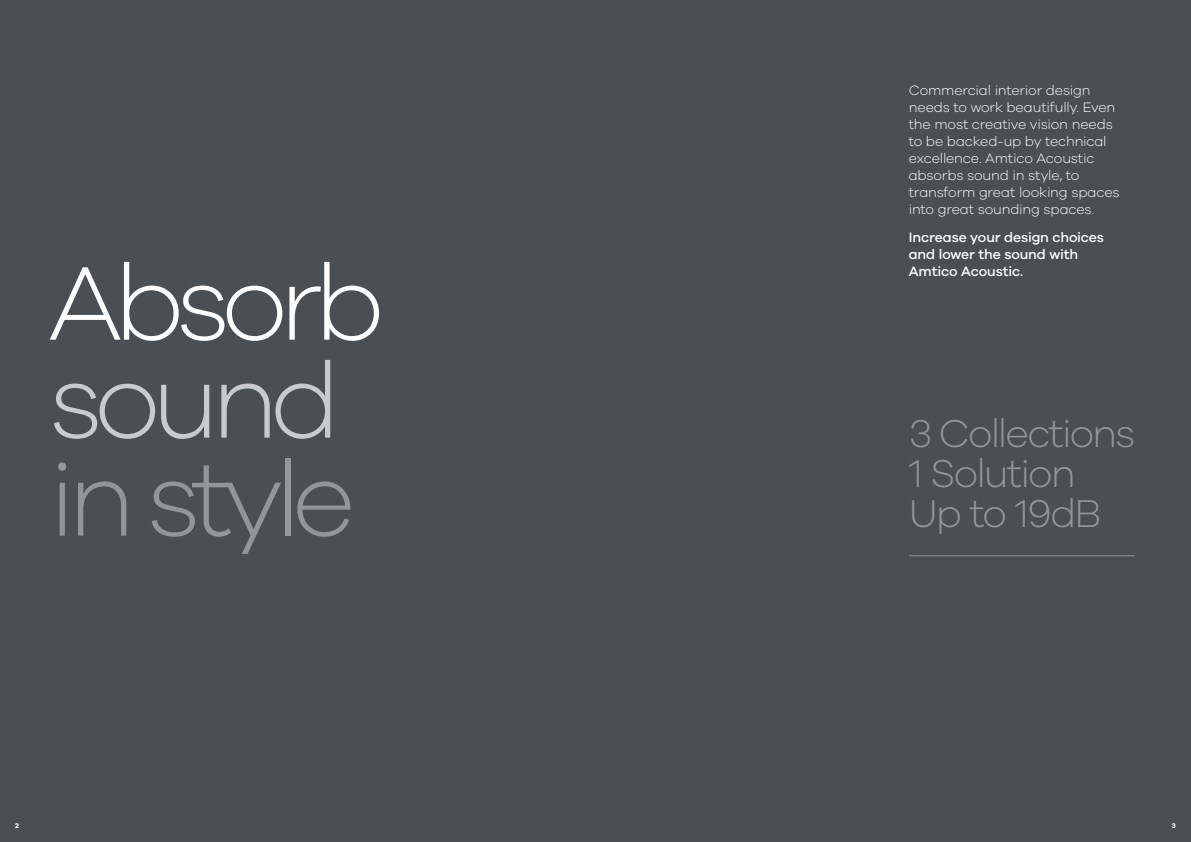
<style>
.page{position:relative;width:1191px;height:842px;background:#4a4f54}
.page>*{position:absolute;margin:0;border:0;box-sizing:border-box;transform-origin:0 0}
.t1{font:300 108px "Galano Grotesque";letter-spacing:-.08em;color:#929599}
.t2{font:300 108px "Galano Grotesque";letter-spacing:-.08em;color:#fff}
.t3{font:300 108px "Galano Grotesque";letter-spacing:-.08em;color:#c9cacc}
.t4{font:300 40px/40px "Galano Grotesque";letter-spacing:-.05em;color:#929599}
.t5{font:300 14px/17px "Galano Grotesque";letter-spacing:-.01em;color:#fff}
.t6{font:500 14px/17px "Galano Grotesque";letter-spacing:-.01em;color:#fff}
.t7{font:700 7px "Galano Grotesque";color:#fff}
</style>
<div class="page">
<hr style="left:909px;top:555px;width:225px;height:1px;background:#929599">
<h1 class="t2" style="left:48px;top:239px;width:337px">Absorb</h1>
<h1 class="t3" style="left:48px;top:336px;width:294px">sound</h1>
<h1 class="t1" style="left:48px;top:434px;width:309px">in style</h1>
<p class="t5" style="left:909px;top:81px;width:212px">Commercial interior design needs to work beautifully. Even the most creative vision needs to be backed-up by technical excellence. Amtico Acoustic absorbs sound in style, to transform great looking spaces into great sounding spaces.</p>
<p class="t6" style="left:909px;top:229px;width:197px">Increase your design choices and lower the sound with<br>Amtico Acoustic.</p>
<h2 class="t4" style="left:909px;top:412px;width:228px">3 Collections<br>1 Solution<br>Up to 19dB</h2>
<p class="t7" style="left:15px;top:821px;width:5px">2</p>
<p class="t7" style="left:1172px;top:821px;width:6px">3</p>
</div>
